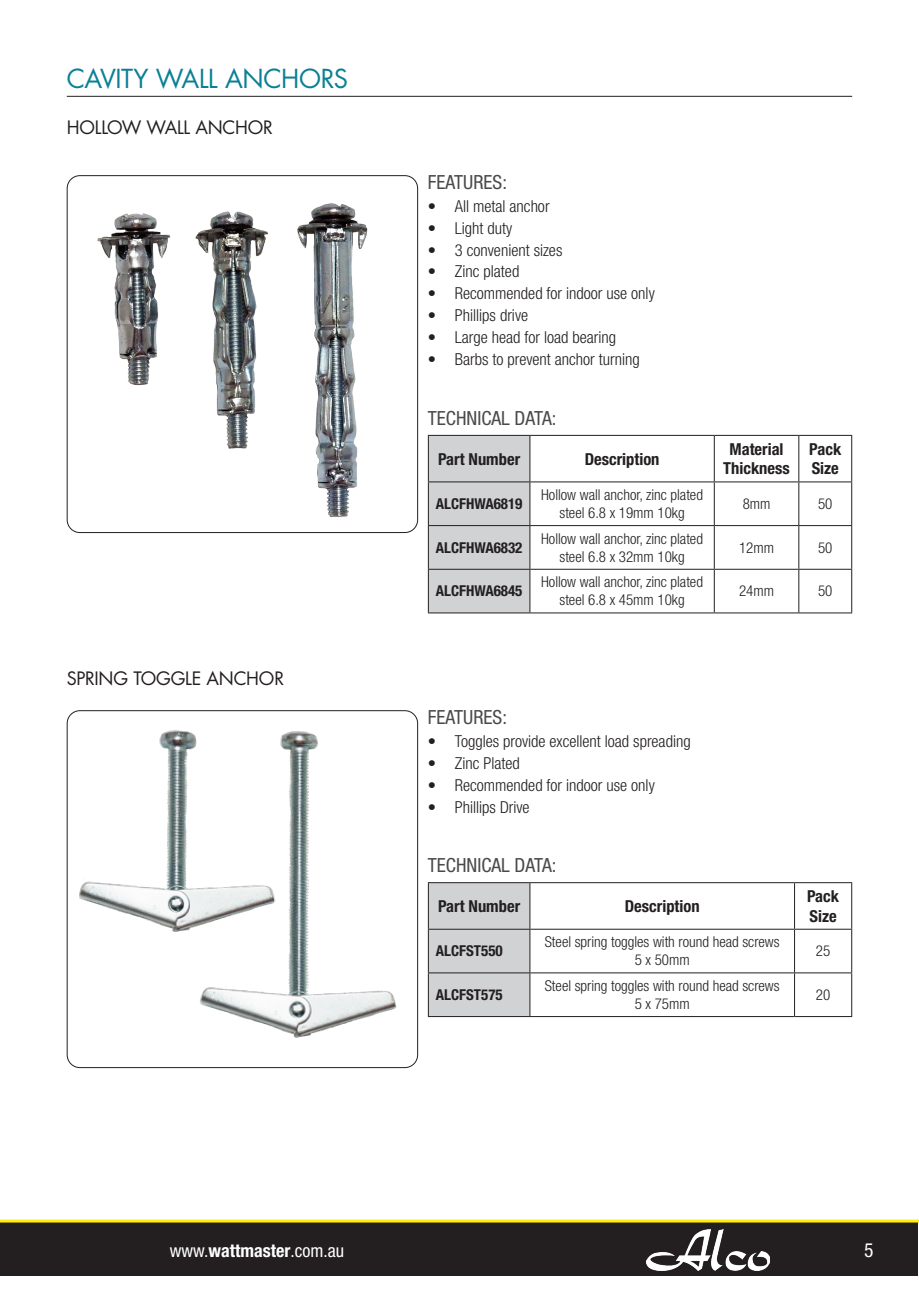
<style>
.page{position:relative;width:919px;height:1289px;background:#fff}
.page>*{position:absolute;margin:0;border:0;box-sizing:border-box;transform-origin:0 0}
.t1{font:25.5px "Futura Std";letter-spacing:-.02em;color:#0b8095}
.t2{font:condensed 19.5px "Helvetica Neue LT Std";color:#494a4b}
.t3{font:condensed 19.5px "Helvetica Neue LT Std";color:#fff}
.t4{font:18px "Futura Std";letter-spacing:-.015em;color:#231f20}
.t5{font:condensed 18px "Helvetica Neue LT Std";color:#fff}
.t6{font:300 condensed 16.5px "Helvetica Neue LT Std";color:#231f20}
.t7{font:700 condensed 16.5px/19.8px "Helvetica Neue LT Std";color:#231f20}
.t8{font:300 condensed 15px/18px "Helvetica Neue LT Std";color:#231f20;text-align:center}
.t9{font:700 condensed 15px "Helvetica Neue LT Std";color:#231f20}
.s1{font-weight:700}
</style>
<div class="page">
<div style="left:0;top:1222px;width:918px;height:54px;background:#231f20"></div>
<img style="left:646px;top:1229px;width:123px;height:41px">
<hr style="left:0;top:1219px;width:918px;height:3px;background:#fff101">
<hr style="left:67px;top:96px;width:785px;height:1px;background:#231f20">
<div style="left:429px;top:436px;width:100px;height:176px;background:#d1d2d4"></div>
<hr style="left:530px;top:435px;width:184px;height:1px;background:#231f20">
<hr style="left:714px;top:435px;width:84px;height:1px;background:#231f20">
<hr style="left:713px;top:436px;width:1px;height:45px;background:#231f20">
<hr style="left:798px;top:435px;width:54px;height:1px;background:#231f20">
<hr style="left:798px;top:436px;width:1px;height:45px;background:#231f20">
<hr style="left:851px;top:436px;width:1px;height:45px;background:#231f20">
<hr style="left:530px;top:481px;width:184px;height:1px;background:#231f20">
<hr style="left:714px;top:481px;width:84px;height:1px;background:#231f20">
<hr style="left:713px;top:482px;width:1px;height:43px;background:#231f20">
<hr style="left:798px;top:481px;width:54px;height:1px;background:#231f20">
<hr style="left:798px;top:482px;width:1px;height:43px;background:#231f20">
<hr style="left:851px;top:482px;width:1px;height:43px;background:#231f20">
<hr style="left:530px;top:525px;width:184px;height:1px;background:#231f20">
<hr style="left:714px;top:525px;width:84px;height:1px;background:#231f20">
<hr style="left:713px;top:526px;width:1px;height:43px;background:#231f20">
<hr style="left:798px;top:525px;width:54px;height:1px;background:#231f20">
<hr style="left:798px;top:526px;width:1px;height:43px;background:#231f20">
<hr style="left:851px;top:526px;width:1px;height:43px;background:#231f20">
<hr style="left:530px;top:569px;width:184px;height:1px;background:#231f20">
<hr style="left:714px;top:569px;width:84px;height:1px;background:#231f20">
<hr style="left:713px;top:569px;width:1px;height:43px;background:#231f20">
<hr style="left:798px;top:569px;width:54px;height:1px;background:#231f20">
<hr style="left:798px;top:569px;width:1px;height:43px;background:#231f20">
<hr style="left:851px;top:569px;width:1px;height:43px;background:#231f20">
<hr style="left:530px;top:612px;width:184px;height:1px;background:#231f20">
<hr style="left:714px;top:612px;width:84px;height:1px;background:#231f20">
<hr style="left:798px;top:612px;width:54px;height:1px;background:#231f20">
<hr style="left:428px;top:435px;width:102px;height:1px;background:#231f20">
<hr style="left:428px;top:436px;width:1px;height:45px;background:#231f20">
<hr style="left:529px;top:436px;width:1px;height:45px;background:#231f20">
<hr style="left:428px;top:481px;width:102px;height:1px;background:#231f20">
<hr style="left:428px;top:482px;width:1px;height:43px;background:#231f20">
<hr style="left:529px;top:482px;width:1px;height:43px;background:#231f20">
<hr style="left:428px;top:526px;width:1px;height:43px;background:#231f20">
<hr style="left:529px;top:526px;width:1px;height:43px;background:#231f20">
<hr style="left:529px;top:569px;width:1px;height:43px;background:#231f20">
<hr style="left:428px;top:525px;width:102px;height:1px;background:#231f20">
<hr style="left:428px;top:569px;width:102px;height:1px;background:#231f20">
<hr style="left:428px;top:569px;width:1px;height:43px;background:#231f20">
<hr style="left:428px;top:612px;width:102px;height:1px;background:#231f20">
<img style="left:67px;top:176px;width:350px;height:356px">
<div style="left:67px;top:175px;width:351px;height:358px;border:1px solid #231f20;border-radius:13px"></div>
<div style="left:429px;top:883px;width:100px;height:133px;background:#d1d2d4"></div>
<hr style="left:530px;top:882px;width:264px;height:1px;background:#231f20">
<hr style="left:794px;top:882px;width:58px;height:1px;background:#231f20">
<hr style="left:794px;top:883px;width:1px;height:45px;background:#231f20">
<hr style="left:851px;top:883px;width:1px;height:45px;background:#231f20">
<hr style="left:530px;top:928px;width:264px;height:1px;background:#231f20">
<hr style="left:794px;top:928px;width:58px;height:1px;background:#231f20">
<hr style="left:794px;top:929px;width:1px;height:43px;background:#231f20">
<hr style="left:851px;top:929px;width:1px;height:43px;background:#231f20">
<hr style="left:530px;top:972px;width:264px;height:1px;background:#231f20">
<hr style="left:794px;top:972px;width:58px;height:1px;background:#231f20">
<hr style="left:794px;top:973px;width:1px;height:43px;background:#231f20">
<hr style="left:851px;top:973px;width:1px;height:43px;background:#231f20">
<hr style="left:530px;top:1016px;width:264px;height:1px;background:#231f20">
<hr style="left:794px;top:1016px;width:58px;height:1px;background:#231f20">
<hr style="left:428px;top:882px;width:102px;height:1px;background:#231f20">
<hr style="left:428px;top:883px;width:1px;height:45px;background:#231f20">
<hr style="left:529px;top:883px;width:1px;height:45px;background:#231f20">
<hr style="left:428px;top:928px;width:102px;height:1px;background:#231f20">
<hr style="left:428px;top:929px;width:1px;height:43px;background:#231f20">
<hr style="left:529px;top:929px;width:1px;height:43px;background:#231f20">
<hr style="left:428px;top:973px;width:1px;height:43px;background:#231f20">
<hr style="left:529px;top:973px;width:1px;height:43px;background:#231f20">
<hr style="left:428px;top:972px;width:102px;height:1px;background:#231f20">
<hr style="left:428px;top:1016px;width:102px;height:1px;background:#231f20">
<img style="left:67px;top:710px;width:350px;height:357px">
<div style="left:67px;top:710px;width:351px;height:357px;border:1px solid #231f20;border-radius:13px"></div>
<p class="t1" style="left:67px;top:62px;width:283px">CAVITY WALL ANCHORS</p>
<p class="t4" style="left:67px;top:115px;width:208px">HOLLOW WALL ANCHOR</p>
<p class="t4" style="left:67px;top:666px;width:219px">SPRING TOGGLE ANCHOR</p>
<p class="t2" style="left:428px;top:171px;width:81px">FEATURES:</p>
<p class="t6" style="left:428px;top:196px;width:123px">• All metal anchor</p>
<p class="t6" style="left:428px;top:218px;width:86px">• Light duty</p>
<p class="t6" style="left:428px;top:240px;width:136px">• 3 convenient sizes</p>
<p class="t6" style="left:428px;top:262px;width:93px">• Zinc plated</p>
<p class="t6" style="left:428px;top:284px;width:228px">• Recommended for indoor use only</p>
<p class="t6" style="left:428px;top:306px;width:102px">• Phillips drive</p>
<p class="t6" style="left:428px;top:328px;width:190px">• Large head for load bearing</p>
<p class="t6" style="left:428px;top:350px;width:213px">• Barbs to prevent anchor turning</p>
<p class="t2" style="left:428px;top:406px;width:130px">TECHNICAL DATA:</p>
<p class="t7" style="left:438px;top:448px;width:84px">Part Number</p>
<p class="t7" style="left:584px;top:448px;width:76px">Description</p>
<p class="t7" style="left:723px;top:438px;width:68px;text-align:center">Material<br>Thickness</p>
<p class="t7" style="left:809px;top:438px;width:33px">Pack<br>Size</p>
<p class="t9" style="left:436px;top:494px;width:88px">ALCFHWA6819</p>
<p class="t8" style="left:541px;top:485px;width:163px">Hollow wall anchor, zinc plated steel 6.8 x 19mm 10kg</p>
<p class="t8" style="left:742px;top:494px;width:29px">8mm</p>
<p class="t8" style="left:818px;top:494px;width:16px">50</p>
<p class="t9" style="left:436px;top:538px;width:88px">ALCFHWA6832</p>
<p class="t8" style="left:541px;top:529px;width:163px">Hollow wall anchor, zinc plated steel 6.8 x 32mm 10kg</p>
<p class="t8" style="left:739px;top:538px;width:36px">12mm</p>
<p class="t8" style="left:818px;top:538px;width:16px">50</p>
<p class="t9" style="left:436px;top:582px;width:88px">ALCFHWA6845</p>
<p class="t8" style="left:541px;top:573px;width:163px">Hollow wall anchor, zinc plated steel 6.8 x 45mm 10kg</p>
<p class="t8" style="left:739px;top:582px;width:36px">24mm</p>
<p class="t8" style="left:818px;top:582px;width:16px">50</p>
<p class="t2" style="left:428px;top:706px;width:81px">FEATURES:</p>
<p class="t6" style="left:428px;top:731px;width:264px">• Toggles provide excellent load spreading</p>
<p class="t6" style="left:428px;top:753px;width:93px">• Zinc Plated</p>
<p class="t6" style="left:428px;top:775px;width:228px">• Recommended for indoor use only</p>
<p class="t6" style="left:428px;top:797px;width:103px">• Phillips Drive</p>
<p class="t2" style="left:428px;top:853px;width:130px">TECHNICAL DATA:</p>
<p class="t7" style="left:438px;top:895px;width:84px">Part Number</p>
<p class="t7" style="left:624px;top:895px;width:76px">Description</p>
<p class="t7" style="left:807px;top:886px;width:33px">Pack<br>Size</p>
<p class="t9" style="left:436px;top:942px;width:68px">ALCFST550</p>
<p class="t8" style="left:544px;top:933px;width:236px">Steel spring toggles with round head screws</p>
<p class="t8" style="left:634px;top:951px;width:56px">5 x 50mm</p>
<p class="t8" style="left:815px;top:942px;width:16px">25</p>
<p class="t9" style="left:436px;top:985px;width:68px">ALCFST575</p>
<p class="t8" style="left:544px;top:976px;width:236px">Steel spring toggles with round head screws</p>
<p class="t8" style="left:634px;top:994px;width:56px">5 x 75mm</p>
<p class="t8" style="left:815px;top:985px;width:16px">20</p>
<p class="t5" style="left:170px;top:1239px;width:176px">www.<span class="s1">wattmaster</span>.com.au</p>
<h2 class="t3" style="left:864px;top:1238px;width:11px">5</h2>
</div>
